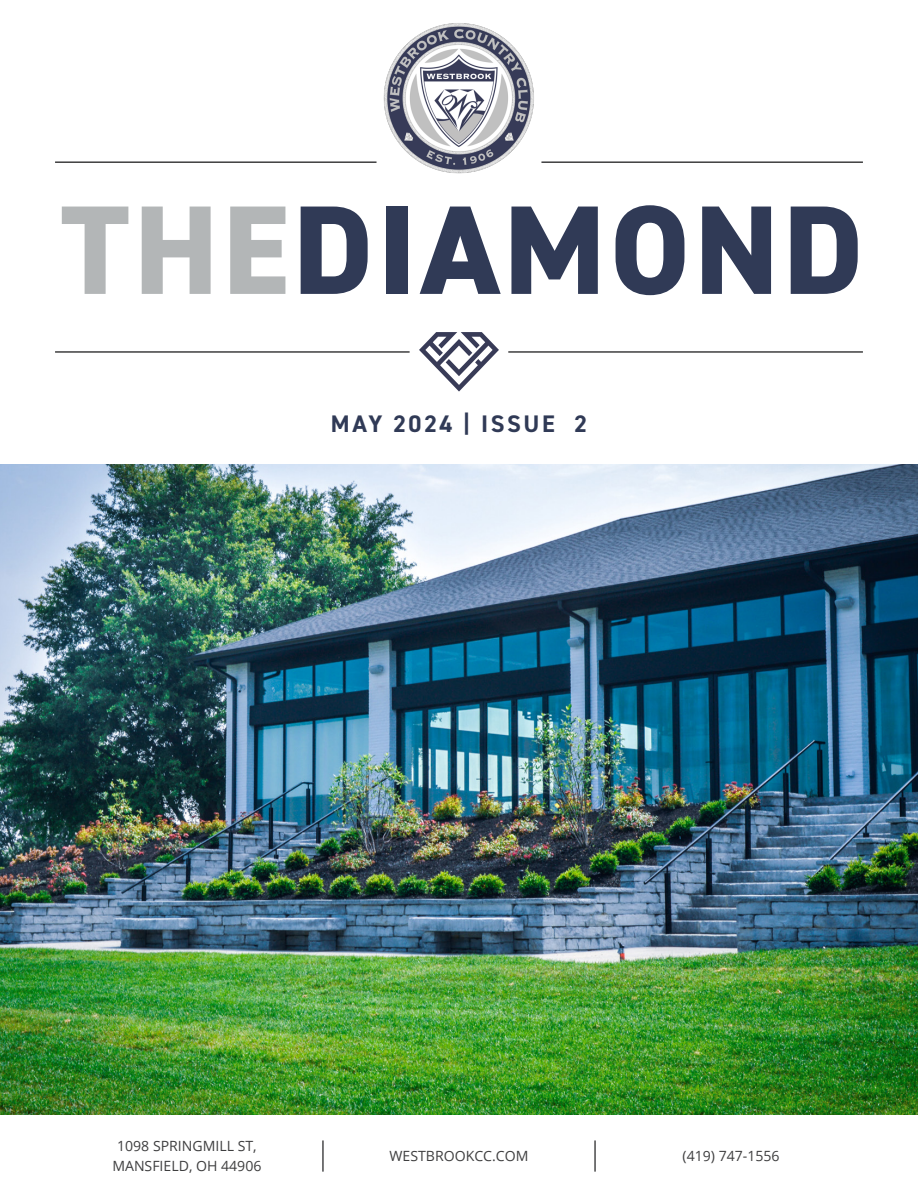
<style>
.page{position:relative;width:918px;height:1188px;background:#fff}
.page>*{position:absolute;margin:0;border:0;box-sizing:border-box;transform-origin:0 0}
.NEWSLTR{font:800 126.6px "DIN2014";letter-spacing:.035em;color:#303a56}
.Body_intro{font:700 24px "DIN2014";letter-spacing:.11em;color:#303a56}
.Bottom_text{font:14.1px "Open Sans";color:#3e3e3f}
.s1{color:#b3b6b7}
</style>
<div class="page">
<img style="left:0;top:464px;width:918px;height:651px">
<hr style="left:322px;top:1140px;width:2px;height:32px;background:#3e3e3f">
<hr style="left:594px;top:1140px;width:2px;height:32px;background:#3e3e3f">
<hr style="left:55px;top:161px;width:322px;height:2px;background:#3e3e3f">
<img style="left:383px;top:23px;width:151px;height:151px">
<hr style="left:541px;top:161px;width:322px;height:2px;background:#3e3e3f">
<hr style="left:55px;top:351px;width:355px;height:2px;background:#3e3e3f">
<svg style="left:419px;top:332px;width:80px;height:60px"></svg>
<hr style="left:508px;top:351px;width:355px;height:2px;background:#3e3e3f">
<p class="NEWSLTR" style="left:61px;top:166px;width:804px"><span class="s1">THE</span>DIAMOND</p>
<p class="Body_intro" style="left:331px;top:408px;width:258px">MAY 2024 | ISSUE 2</p>
<p class="Bottom_text" style="left:117px;top:1136px;width:141px">1098 SPRINGMILL ST,</p>
<p class="Bottom_text" style="left:112px;top:1156px;width:151px">MANSFIELD, OH 44906</p>
<p class="Bottom_text" style="left:389px;top:1146px;width:141px">WESTBROOKCC.COM</p>
<p class="Bottom_text" style="left:683px;top:1146px;width:99px">(419) 747-1556</p>
</div>
